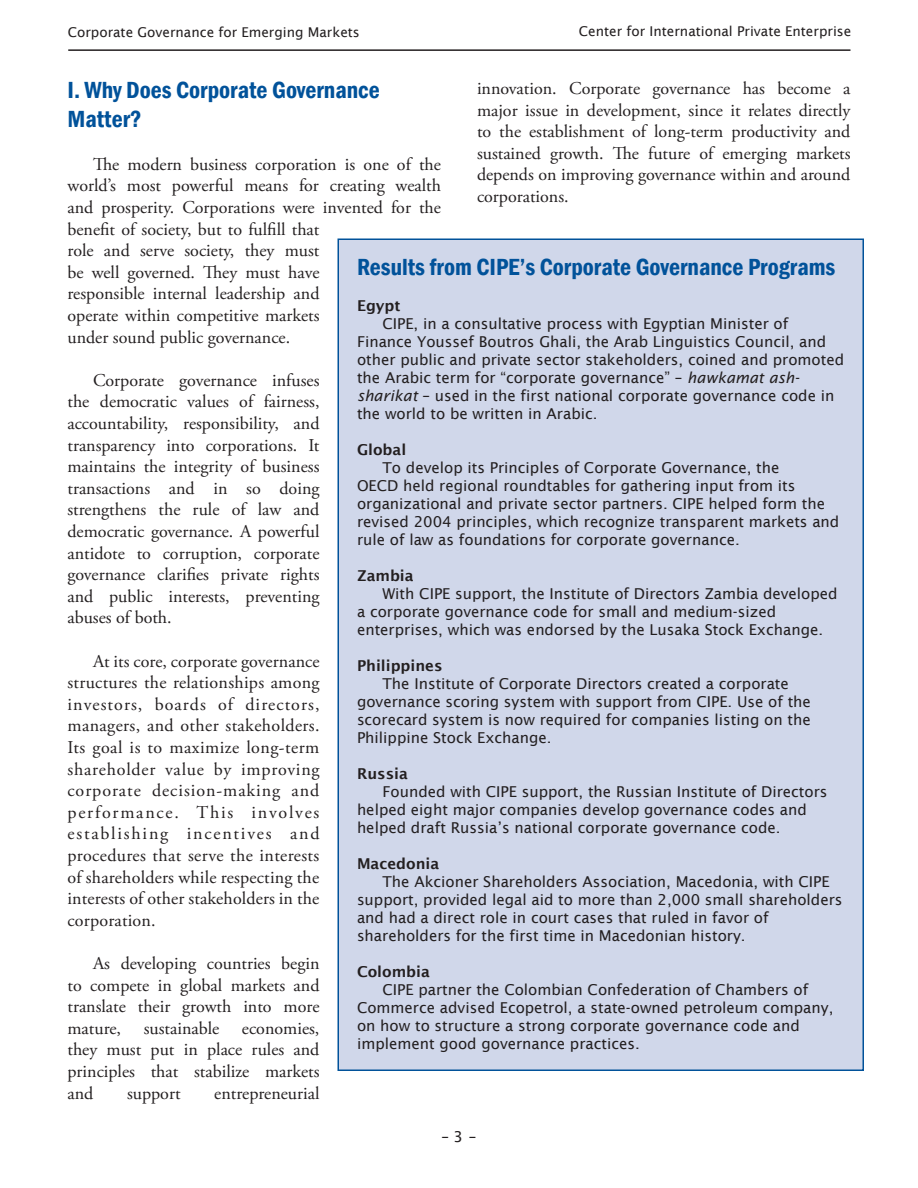
<style>
.page{position:relative;width:918px;height:1188px;background:#fff}
.page>*{position:absolute;margin:0;border:0;box-sizing:border-box;transform-origin:0 0}
.headings{font:600 condensed 24px/28.8px "Franklin Gothic";color:#01529a}
.text_paragraph{font:18px/21.6px "Adobe Garamond Pro";color:#231f20;text-align:justify}
.text_paragraph-2{font:15px/18px "Lucida Sans";color:#231f20}
.text_paragraph-3{font:600 15px "Lucida Sans";color:#231f20}
.t1{font:13.5px "Lucida Sans";color:#231f20}
.s1{font-style:italic}
</style>
<div class="page">
<hr style="left:68px;top:49px;width:782px;height:2px;background:#231f20">
<div style="left:338px;top:239px;width:525px;height:831px;background:#d0d7ea"></div>
<p class="t1" style="left:68px;top:24px;width:294px">Corporate Governance for Emerging Markets</p>
<p class="t1" style="left:579px;top:24px;width:274px">Center for International Private Enterprise</p>
<p class="text_paragraph" style="left:477px;top:78px;width:375px">innovation. Corporate governance has become a major issue in development, since it relates directly to the establishment of long-term productivity and sustained growth. The future of emerging markets depends on improving governance within and around corporations.</p>
<p class="headings" style="left:68px;top:75px;width:314px">I. Why Does Corporate Governance<br>Matter?</p>
<p class="text_paragraph" style="left:68px;top:154px;width:375px;text-align:left;text-indent:26px">The modern business corporation is one of the world’s most powerful means for creating wealth and prosperity. Corporations were invented for the benefit of society, but to fulfill that<br>role and serve society, they must<br>be well governed. They must have<br>responsible internal leadership and<br>operate within competitive markets<br>under sound public governance.</p>
<p class="text_paragraph" style="left:68px;top:370px;width:254px;text-indent:26px">Corporate governance infuses the democratic values of fairness, accountability, responsibility, and transparency into corporations. It maintains the integrity of business transactions and in so doing strengthens the rule of law and democratic governance. A powerful antidote to corruption, corporate governance clarifies private rights and public interests, preventing abuses of both.</p>
<p class="text_paragraph" style="left:68px;top:651px;width:254px;text-indent:26px">At its core, corporate governance structures the relationships among investors, boards of directors, managers, and other stakeholders.<br>Its goal is to maximize long-term shareholder value by improving corporate decision-making and performance. This involves establishing incentives and procedures that serve the interests of shareholders while respecting the interests of other stakeholders in the corporation.</p>
<p class="text_paragraph" style="left:68px;top:953px;width:254px;text-indent:26px">As developing countries begin to compete in global markets and translate their growth into more mature,</p>
<p class="headings" style="left:357px;top:252px;width:480px">Results from CIPE’s Corporate Governance Programs</p>
<p class="text_paragraph-3" style="left:357px;top:297px;width:45px">Egypt</p>
<p class="text_paragraph-2" style="left:357px;top:314px;width:489px;text-indent:26px">CIPE, in a consultative process with Egyptian Minister of Finance Youssef Boutros Ghali, the Arab Linguistics Council, and other public and private sector stakeholders, coined and promoted the Arabic term for “corporate governance” – <span class="s1">hawkamat ash&shy;sharikat</span> – used in the first national corporate governance code in the world to be written in Arabic.</p>
<p class="text_paragraph-3" style="left:357px;top:441px;width:51px">Global</p>
<p class="text_paragraph-2" style="left:357px;top:458px;width:484px;text-indent:26px">To develop its Principles of Corporate Governance, the<br>OECD held regional roundtables for gathering input from its organizational and private sector partners. CIPE helped form the revised 2004 principles, which recognize transparent markets and rule of law as foundations for corporate governance.</p>
<p class="text_paragraph-3" style="left:357px;top:567px;width:58px">Zambia</p>
<p class="text_paragraph-2" style="left:357px;top:584px;width:482px;text-indent:26px">With CIPE support, the Institute of Directors Zambia developed a corporate governance code for small and medium-sized enterprises, which was endorsed by the Lusaka Stock Exchange.</p>
<p class="text_paragraph-3" style="left:357px;top:657px;width:87px">Philippines</p>
<p class="text_paragraph-2" style="left:357px;top:674px;width:455px;text-indent:26px">The Institute of Corporate Directors created a corporate governance scoring system with support from CIPE. Use of the scorecard system is now required for companies listing on the Philippine Stock Exchange.</p>
<p class="text_paragraph-3" style="left:357px;top:765px;width:52px">Russia</p>
<p class="text_paragraph-2" style="left:357px;top:782px;width:472px;text-indent:26px">Founded with CIPE support, the Russian Institute of Directors helped eight major companies develop governance codes and helped draft Russia’s national corporate governance code.</p>
<p class="text_paragraph-3" style="left:357px;top:855px;width:84px">Macedonia</p>
<p class="text_paragraph-2" style="left:357px;top:872px;width:487px;text-indent:26px">The Akcioner Shareholders Association, Macedonia, with CIPE support, provided legal aid to more than 2,000 small shareholders and had a direct role in court cases that ruled in favor of shareholders for the first time in Macedonian history.</p>
<p class="text_paragraph-3" style="left:357px;top:963px;width:74px">Colombia</p>
<p class="text_paragraph-2" style="left:357px;top:980px;width:478px;text-indent:26px">CIPE partner the Colombian Confederation of Chambers of Commerce advised Ecopetrol, a state-owned petroleum company, on how to structure a strong corporate governance code and implement good governance practices.</p>
<p class="text_paragraph" style="left:144px;top:1018px;width:77px">sustainable</p>
<p class="text_paragraph" style="left:68px;top:1018px;width:253px;text-indent:174px">economies, they must put in place rules and principles that stabilize markets and</p>
<p class="text_paragraph" style="left:127px;top:1083px;width:55px">support</p>
<p class="text_paragraph" style="left:214px;top:1083px;width:107px">entrepreneurial</p>
<p class="text_paragraph-2" style="left:441px;top:1128px;width:36px">– 3 –</p>
</div>
